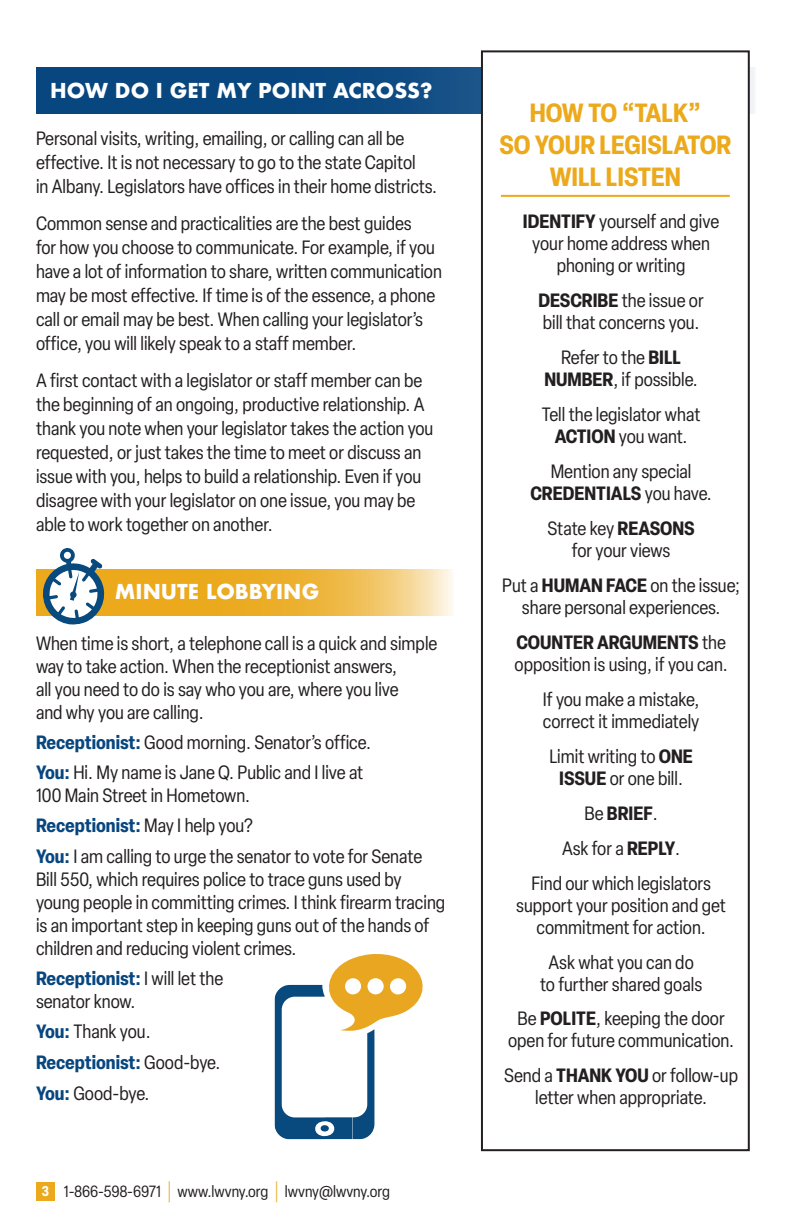
<style>
.page{position:relative;width:792px;height:1224px;background:#fff}
.page>*{position:absolute;margin:0;border:0;box-sizing:border-box;transform-origin:0 0}
.text{font:700 condensed 26px/32px "Elza";color:#eba91b;text-align:center}
.head{font:700 20px "Futura";color:#fff}
.text_elza{font:condensed 19px/24px "Elza";color:#231f20}
.text-2{font:condensed 19px/22px "Elza";color:#231f20;text-align:center}
.text_elza-2{font:700 condensed 19px "Elza";color:#08467f}
.text-3{font:700 condensed 19px "Elza";color:#231f20}
.text-4{font:condensed 16px "Elza";color:#231f20}
.text-5{font:700 condensed 14px "Elza";color:#fff}
.s1{font-weight:700;color:#08467f}
.s2{font-weight:400;color:#231f20}
.s3{font-size:24px;color:#eba91b}
.s4{font-weight:700}
.s5{font-weight:400}
</style>
<div class="page">
<div style="left:36px;top:68px;width:720px;height:46px;background:#08467f"></div>
<svg style="left:36px;top:569px;width:416px;height:46px;background:#eeb845"></svg>
<div style="left:482px;top:51px;width:267px;height:1099px;background:#fff"></div>
<hr style="left:501px;top:195px;width:229px;height:2px;background:#eba91b">
<div style="left:481px;top:50px;width:269px;height:1101px;border:2px solid #231f20"></div>
<div style="left:36px;top:1182px;width:19px;height:19px;background:#eba91b"></div>
<svg style="left:41px;top:548px;width:65px;height:77px"></svg>
<svg style="left:275px;top:954px;width:148px;height:185px"></svg>
<p class="head" style="left:50px;top:76px;width:384px">HOW DO I GET MY POINT ACROSS?</p>
<p class="text_elza" style="left:36px;top:126px;width:402px">Personal visits, writing, emailing, or calling can all be effective. It is not necessary to go to the state Capitol<br>in Albany. Legislators have offices in their home districts.</p>
<p class="text_elza" style="left:36px;top:211px;width:407px">Common sense and practicalities are the best guides<br>for how you choose to communicate. For example, if you have a lot of information to share, written communication may be most effective. If time is of the essence, a phone call or email may be best. When calling your legislator’s office, you will likely speak to a staff member.</p>
<p class="text_elza" style="left:36px;top:368px;width:399px">A first contact with a legislator or staff member can be the beginning of an ongoing, productive relationship. A thank you note when your legislator takes the action you requested, or just takes the time to meet or discuss an issue with you, helps to build a relationship. Even if you disagree with your legislator on one issue, you may be able to work together on another.</p>
<p class="head" style="left:115px;top:577px;width:206px">MINUTE LOBBYING</p>
<p class="text_elza" style="left:36px;top:631px;width:403px;line-height:23px">When time is short, a telephone call is a quick and simple way to take action. When the receptionist answers,<br>all you need to do is say who you are, where you live<br>and why you are calling.</p>
<p class="text_elza" style="left:36px;top:730px;width:337px"><span class="s1">Receptionist:</span> Good morning. Senator’s office.</p>
<p class="text_elza" style="left:36px;top:761px;width:329px;line-height:23px"><span class="s1">You:</span> Hi. My name is Jane Q. Public and I live at<br>100 Main Street in Hometown.</p>
<p class="text_elza-2" style="left:36px;top:812px;width:218px">Receptionist: <span class="s2">May I help you?</span></p>
<p class="text_elza" style="left:36px;top:844px;width:411px;line-height:23px"><span class="s1">You:</span> I am calling to urge the senator to vote for Senate Bill 550, which requires police to trace guns used by young people in committing crimes. I think firearm tracing is an important step in keeping guns out of the hands of children and reducing violent crimes.</p>
<p class="text_elza" style="left:36px;top:966px;width:189px;line-height:23px"><span class="s1">Receptionist:</span> I will let the senator know.</p>
<p class="text_elza" style="left:36px;top:1019px;width:116px"><span class="s1">You:</span> Thank you.</p>
<p class="text_elza-2" style="left:36px;top:1049px;width:186px">Receptionist: <span class="s2">Good-bye.</span></p>
<p class="text_elza" style="left:36px;top:1081px;width:115px"><span class="s1">You:</span> Good-bye.</p>
<p class="text-5" style="left:42px;top:1181px;width:9px">3</p>
<p class="text-4" style="left:64px;top:1181px;width:328px">1-866-598-6971 <span class="s3">|</span> www.lwvny.org <span class="s3">|</span> lwvny@lwvny.org</p>
<p class="text" style="left:500px;top:96px;width:233px">HOW TO “TALK”<br>SO YOUR LEGISLATOR<br>WILL LISTEN</p>
<p class="text-2" style="left:523px;top:210px;width:198px"><span class="s4">IDENTIFY</span> yourself and give your home address when phoning or writing</p>
<p class="text-2" style="left:539px;top:289px;width:167px;text-align:left"><span class="s4">DESCRIBE</span> the issue or bill that concerns you.</p>
<p class="text-2" style="left:544px;top:346px;width:155px">Refer to the <span class="s4">BILL<br>NUMBER</span>, if possible.</p>
<p class="text-2" style="left:542px;top:403px;width:160px">Tell the legislator what<br><span class="s4">ACTION</span> you want.</p>
<p class="text-2" style="left:530px;top:460px;width:183px">Mention any special<br><span class="s4">CREDENTIALS</span> you have.</p>
<p class="text-2" style="left:548px;top:517px;width:149px">State key <span class="s4">REASONS </span>for your views</p>
<p class="text-2" style="left:502px;top:574px;width:239px">Put a <span class="s4">HUMAN FACE</span> on the issue; share personal experiences.</p>
<p class="text-2" style="left:515px;top:631px;width:214px;text-align:left"><span class="s4">COUNTER ARGUMENTS</span> the opposition is using, if you can.</p>
<p class="text-2" style="left:543px;top:688px;width:158px;text-align:left">If you make a mistake, correct it immediately</p>
<p class="text-2" style="left:549px;top:745px;width:145px">Limit writing to <span class="s4">ONE<br>ISSUE</span> or one bill.</p>
<p class="text-3" style="left:585px;top:800px;width:75px"><span class="s5">Be</span> BRIEF<span class="s5">.</span></p>
<p class="text-2" style="left:562px;top:837px;width:120px">Ask for a <span class="s4">REPLY</span>.</p>
<p class="text-2" style="left:516px;top:871px;width:211px">Find our which legislators support your position and get commitment for action.</p>
<p class="text-2" style="left:540px;top:950px;width:164px">Ask what you can do to further shared goals</p>
<p class="text-2" style="left:508px;top:1007px;width:228px">Be <span class="s4">POLITE</span>, keeping the door open for future communication.</p>
<p class="text-2" style="left:504px;top:1064px;width:235px">Send a <span class="s4">THANK YOU</span> or follow-up letter when appropriate.</p>
</div>
